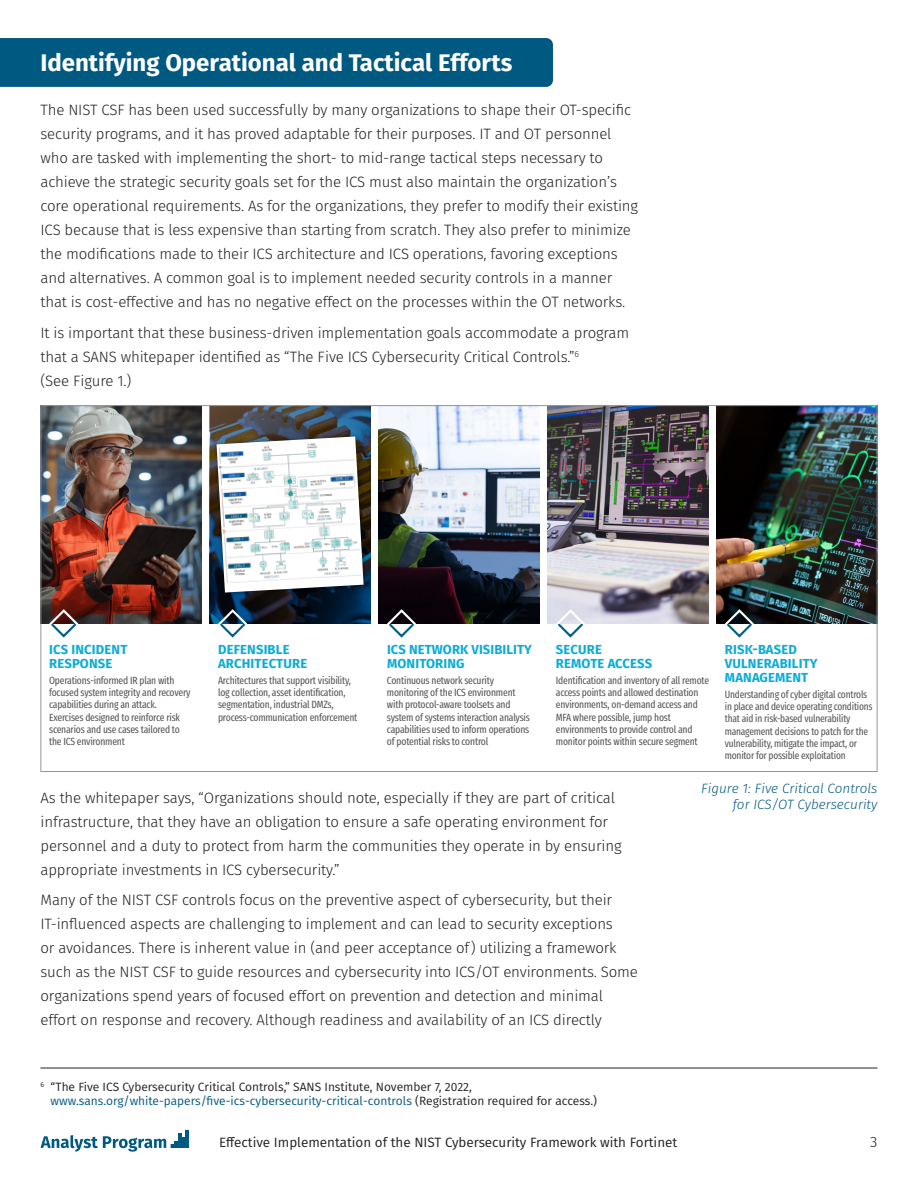
<style>
.page{position:relative;width:918px;height:1188px;background:#fff}
.page>*{position:absolute;margin:0;border:0;box-sizing:border-box;transform-origin:0 0}
.t1{font:700 24px "Fira Sans";color:#fff}
.t2{font:300 15px/24px "Fira Sans";letter-spacing:-.01em;color:#231f20}
.t3{font:13.5px "Fira Sans";color:#231f20}
.t4{font:italic 300 13.5px/16.5px "Fira Sans";color:#005981;text-align:right}
.t5{font:700 13.05px/14px "Fira Sans";letter-spacing:.01em;color:#0dacd7}
.t6{font:12px/14.4px "Fira Sans";color:#231f20}
.t7{font:10.5px/12.1px "Fira Sans Compressed";letter-spacing:-.02em;color:#575757}
.s1{color:#005981}
</style>
<div class="page">
<hr style="left:178px;top:1133px;width:3px;height:15px;background:#005981">
<hr style="left:186px;top:1130px;width:3px;height:18px;background:#005981">
<svg style="left:41px;top:1135px;width:145px;height:17px"></svg>
<div style="left:0;top:38px;width:553px;height:49px;background:#005981"></div>
<img style="left:42px;top:407px;width:159px;height:216px">
<img style="left:210px;top:407px;width:160px;height:216px">
<img style="left:717px;top:407px;width:159px;height:216px">
<img style="left:379px;top:407px;width:160px;height:216px">
<img style="left:548px;top:407px;width:160px;height:216px">
<svg style="left:47px;top:608px;width:34px;height:30px"></svg>
<svg style="left:216px;top:608px;width:34px;height:30px"></svg>
<svg style="left:385px;top:608px;width:33px;height:30px"></svg>
<svg style="left:554px;top:608px;width:33px;height:30px"></svg>
<svg style="left:723px;top:608px;width:33px;height:30px"></svg>
<div style="left:213px;top:433px;width:156px;height:165px;background:#000;opacity:.51"></div>
<svg style="left:217px;top:436px;width:147px;height:157px"></svg>
<img style="left:218px;top:440px;width:144px;height:143px">
<hr style="left:40px;top:1068px;width:838px;height:1px;background:#231f20">
<h1 class="t1" style="left:40px;top:45px;width:473px">Identifying Operational and Tactical Efforts</h1>
<p class="t2" style="left:40px;top:98px;width:599px">The NIST CSF has been used successfully by many organizations to shape their OT-specific security programs, and it has proved adaptable for their purposes. IT and OT personnel who are tasked with implementing the short- to mid-range tactical steps necessary to achieve the strategic security goals set for the ICS must also maintain the organization’s core operational requirements. As for the organizations, they prefer to modify their existing ICS because that is less expensive than starting from scratch. They also prefer to minimize the modifications made to their ICS architecture and ICS operations, favoring exceptions and alternatives. A common goal is to implement needed security controls in a manner that is cost-effective and has no negative effect on the processes within the OT networks.</p>
<p class="t2" style="left:40px;top:320px;width:590px">It is important that these business-driven implementation goals accommodate a program that a SANS whitepaper identified as “The Five ICS Cybersecurity Critical Controls.”<sup>6<br></sup>(See Figure 1.)</p>
<p class="t5" style="left:49px;top:642px;width:80px">ICS INCIDENT<br>RESPONSE</p>
<p class="t7" style="left:49px;top:674px;width:143px">Operations-informed IR plan with focused system integrity and recovery capabilities during an attack.<br>Exercises designed to reinforce risk scenarios and use cases tailored to the ICS environment</p>
<p class="t5" style="left:218px;top:642px;width:91px">DEFENSIBLE<br>ARCHITECTURE</p>
<p class="t7" style="left:218px;top:674px;width:141px">Architectures that support visibility, log collection, asset identification, segmentation, industrial DMZs, process-communication enforcement</p>
<p class="t5" style="left:387px;top:642px;width:146px">ICS NETWORK VISIBILITY<br>MONITORING</p>
<p class="t7" style="left:387px;top:674px;width:144px">Continuous network security monitoring of the ICS environment with protocol-aware toolsets and system of systems interaction analysis capabilities used to inform operations of potential risks to control</p>
<p class="t5" style="left:556px;top:642px;width:98px">SECURE<br>REMOTE ACCESS</p>
<p class="t7" style="left:556px;top:674px;width:155px">Identification and inventory of all remote access points and allowed destination environments, on-demand access and MFA where possible, jump host environments to provide control and monitor points within secure segment</p>
<p class="t5" style="left:725px;top:642px;width:94px">RISK-BASED<br>VULNERABILITY<br>MANAGEMENT</p>
<p class="t7" style="left:725px;top:688px;width:149px">Understanding of cyber digital controls in place and device operating conditions that aid in risk-based vulnerability management decisions to patch for the vulnerability, mitigate the impact, or monitor for possible exploitation</p>
<p class="t4" style="left:701px;top:780px;width:178px">Figure 1: Five Critical Controls for ICS/OT Cybersecurity</p>
<p class="t2" style="left:40px;top:785px;width:583px">As the whitepaper says, “Organizations should note, especially if they are part of critical infrastructure, that they have an obligation to ensure a safe operating environment for personnel and a duty to protect from harm the communities they operate in by ensuring appropriate investments in ICS cybersecurity.”</p>
<p class="t2" style="left:40px;top:888px;width:599px">Many of the NIST CSF controls focus on the preventive aspect of cybersecurity, but their IT-influenced aspects are challenging to implement and can lead to security exceptions<br>or avoidances. There is inherent value in (and peer acceptance of) utilizing a framework such as the NIST CSF to guide resources and cybersecurity into ICS/OT environments. Some organizations spend years of focused effort on prevention and detection and minimal effort on response and recovery. Although readiness and availability of an ICS directly</p>
<p class="t6" style="left:51px;top:1079px;width:548px;text-indent:-10px"><sup>6</sup> “The Five ICS Cybersecurity Critical Controls,” SANS Institute, November 7, 2022, <span class="s1">www.sans.org/white-papers/five-ics-cybersecurity-critical-controls</span> (Registration required for access.)</p>
<p class="t3" style="left:219px;top:1132px;width:460px">Effective Implementation of the NIST Cybersecurity Framework with Fortinet</p>
<p class="t2" style="left:870px;top:1130px;width:9px">3</p>
</div>
